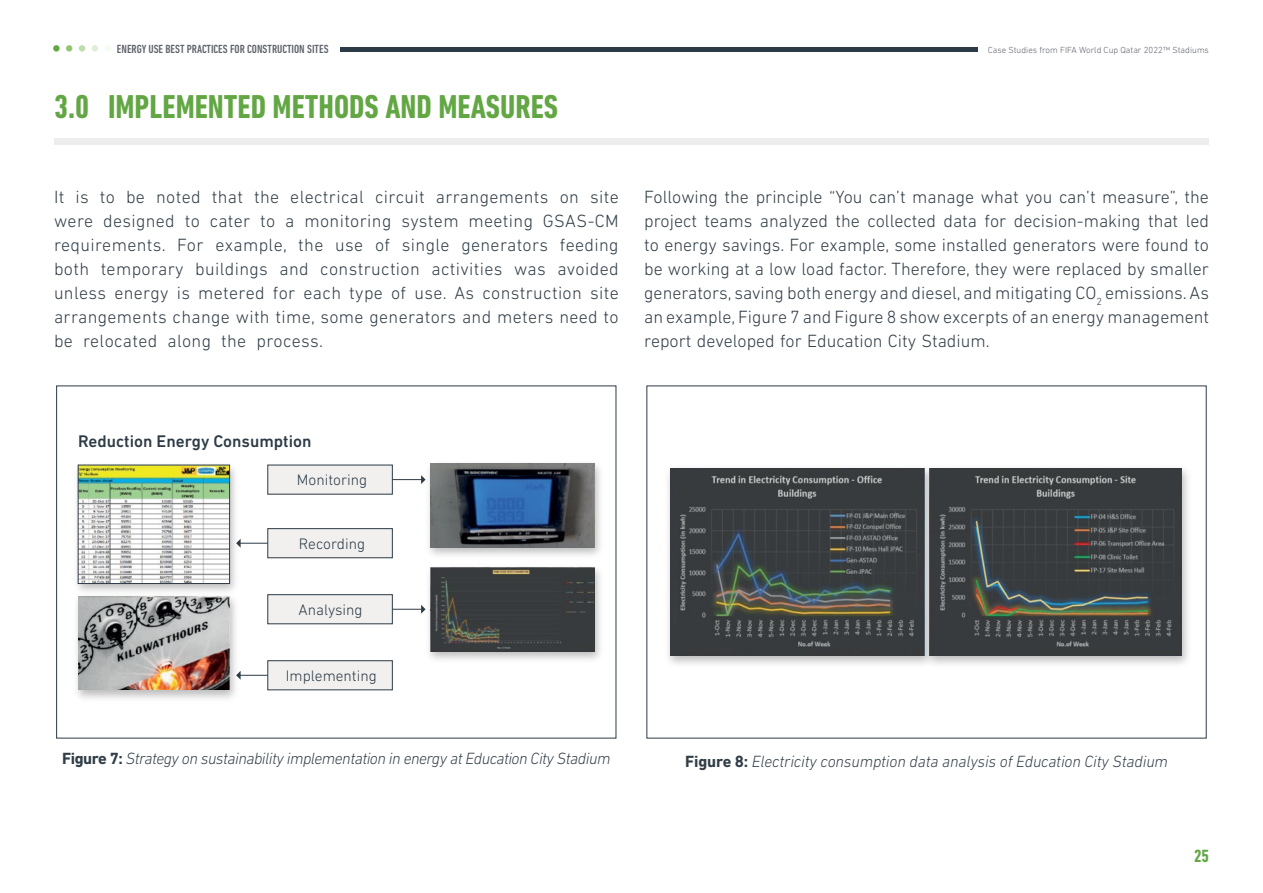
<style>
.page{position:relative;width:1263px;height:893px;background:#fff}
.page>*{position:absolute;margin:0;border:0;box-sizing:border-box;transform-origin:0 0}
.t1{font:700 condensed 33.75px "DIN Next LT Pro";color:#62a744}
.t2{font:300 18px/24px "DIN Next LT Pro";color:#313e48;text-align:justify}
.t3{font:700 condensed 18px "DIN Next LT Pro";color:#62a744}
.t4{font:500 17.1px "DIN Next LT Pro";color:#2c3b46}
.t5{font:italic 300 16.5px "DIN Next LT Pro";letter-spacing:-.03em;color:#313e48}
.t6{font:italic 300 16.5px "DIN Next LT Pro";letter-spacing:-.01em;color:#313e48}
.t7{font:300 15.45px "DIN Next LT Pro";color:#2c3b46}
.t8{font:500 condensed 12px "DIN Next LT Pro";color:#60646d}
.t9{font:300 9px "DIN Next LT Pro";color:#60646d}
.s1{font-weight:700;font-style:normal}
</style>
<div class="page">
<div style="left:340px;top:47px;width:638px;height:5px;background:#2c3b46"></div>
<div style="left:53px;top:45px;width:7px;height:7px;background:#62a744;border-radius:50%"></div>
<div style="left:66px;top:45px;width:6px;height:7px;background:#94c672;border-radius:50%"></div>
<div style="left:79px;top:45px;width:6px;height:7px;background:#bedeab;border-radius:50%"></div>
<div style="left:92px;top:45px;width:6px;height:7px;background:#dfeed6;border-radius:50%"></div>
<div style="left:104px;top:45px;width:7px;height:7px;background:#f5faf2;border-radius:50%"></div>
<div style="left:54px;top:138px;width:1155px;height:7px;background:#ededee"></div>
<img style="left:77px;top:464px;width:159px;height:126px">
<img style="left:80px;top:467px;width:148px;height:115px">
<div style="left:78px;top:465px;width:152px;height:119px;border:1px solid #2c3b46"></div>
<img style="left:76px;top:590px;width:160px;height:109px">
<img style="left:78px;top:597px;width:152px;height:93px">
<img style="left:429px;top:463px;width:172px;height:197px">
<img style="left:430px;top:567px;width:164px;height:84px">
<img style="left:430px;top:464px;width:164px;height:83px">
<div style="left:268px;top:465px;width:124px;height:29px;background:#f1f0ef"></div>
<div style="left:268px;top:529px;width:124px;height:29px;background:#f1f0ef"></div>
<div style="left:268px;top:528px;width:124px;height:30px;border:1px solid #2c3b46"></div>
<div style="left:268px;top:595px;width:124px;height:29px;background:#f1f0ef"></div>
<div style="left:268px;top:594px;width:124px;height:30px;border:1px solid #2c3b46"></div>
<div style="left:268px;top:661px;width:124px;height:29px;background:#f1f0ef"></div>
<div style="left:268px;top:660px;width:124px;height:30px;border:1px solid #2c3b46"></div>
<svg style="left:236px;top:671px;width:32px;height:9px"></svg>
<svg style="left:236px;top:539px;width:32px;height:9px"></svg>
<hr style="left:392px;top:609px;width:30px;height:1px;background:#2c3b46">
<svg style="left:421px;top:605px;width:5px;height:9px"></svg>
<hr style="left:392px;top:479px;width:30px;height:1px;background:#2c3b46">
<svg style="left:421px;top:475px;width:5px;height:9px"></svg>
<img style="left:668px;top:473px;width:251px;height:191px">
<img style="left:670px;top:468px;width:249px;height:187px">
<img style="left:919px;top:468px;width:269px;height:196px">
<img style="left:929px;top:468px;width:252px;height:187px">
<p class="t8" style="left:117px;top:42px;width:213px">ENERGY USE BEST PRACTICES FOR CONSTRUCTION SITES</p>
<h1 class="t1" style="left:54px;top:88px;width:506px">3.0 IMPLEMENTED METHODS AND MEASURES</h1>
<p class="t9" style="left:988px;top:45px;width:223px">Case Studies from FIFA World Cup Qatar 2022™ Stadiums</p>
<p class="t2" style="left:54px;top:184px;width:566px">It is to be noted that the electrical circuit arrangements on site were designed to cater to a monitoring system meeting GSAS-CM requirements. For example, the use of single generators feeding both temporary buildings and construction activities was avoided unless energy is metered for each type of use. As construction site arrangements change with time, some generators and meters need to be relocated along the process.</p>
<p class="t2" style="left:644px;top:184px;width:566px">Following the principle “You can’t manage what you can’t measure”, the project teams analyzed the collected data for decision-making that led to energy savings. For example, some installed generators were found to be working at a low load factor. Therefore, they were replaced by smaller generators, saving both energy and diesel, and mitigating CO<sub>2</sub> emissions. As an example, Figure 7 and Figure 8 show excerpts of an energy management report developed for Education City Stadium.</p>
<p class="t4" style="left:78px;top:431px;width:235px">Reduction Energy Consumption</p>
<p class="t7" style="left:297px;top:471px;width:72px">Monitoring</p>
<p class="t7" style="left:299px;top:534px;width:68px">Recording</p>
<p class="t7" style="left:299px;top:600px;width:66px">Analysing</p>
<p class="t7" style="left:286px;top:666px;width:93px">Implementing</p>
<p class="t5" style="left:62px;top:749px;width:550px"><span class="s1">Figure 7:</span> Strategy on sustainability implementation in energy at Education City Stadium</p>
<p class="t6" style="left:685px;top:752px;width:484px"><span class="s1">Figure 8:</span> Electricity consumption data analysis of Education City Stadium</p>
<p class="t3" style="left:1194px;top:845px;width:16px">25</p>
</div>
